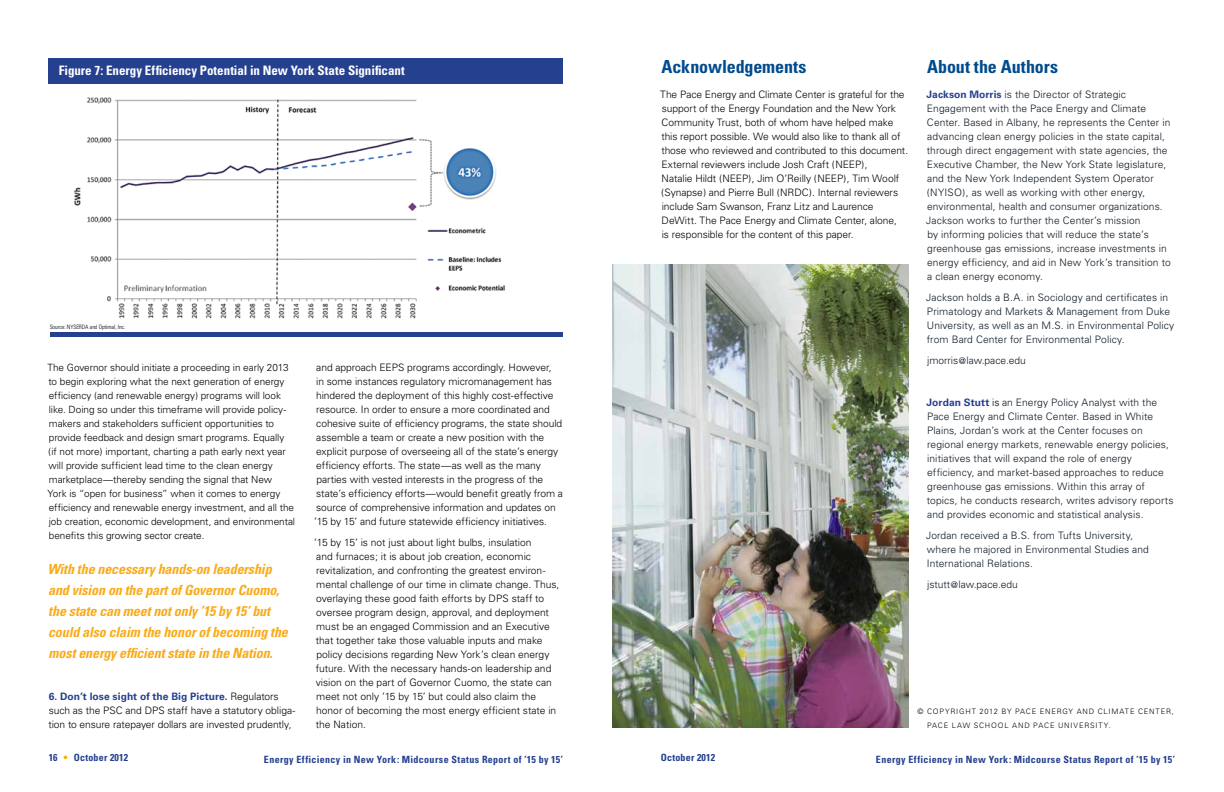
<style>
.page{position:relative;width:1224px;height:792px;background:#fff}
.page>*{position:absolute;margin:0;border:0;box-sizing:border-box;transform-origin:0 0}
.t1{font:700 condensed 18px "Univers";color:#004b8d}
.t2{font:italic 700 condensed 14px/21px "Univers";letter-spacing:-.01em;color:#f9ab1a}
.t3{font:700 condensed 13px "Univers";letter-spacing:-.005em;color:#fff}
.t4{font:300 10.2px/14px "Univers";letter-spacing:-.005em;color:#000}
.t5{font:300 10.2px/14px "Univers";letter-spacing:.01em;color:#0c1823}
.t6{font:300 10px/14px "Univers";letter-spacing:-.005em;color:#000}
.t7{font:700 condensed 10px "Univers";letter-spacing:.035em;color:#25408f}
.t8{font:300 7.5px "Univers";letter-spacing:.11em;color:#000}
.t9{font:300 condensed 6px "Univers";letter-spacing:-.01em;color:#000}
.s1{font-weight:700;color:#25408f}
.s2{font-size:9px}
.s3{color:#000}
.s4{color:#f9ab1a}
</style>
<div class="page">
<img style="left:74px;top:97px;width:431px;height:222px">
<div style="left:49px;top:58px;width:514px;height:26px;background:#25408f"></div>
<img style="left:612px;top:264px;width:297px;height:464px">
<hr style="left:50px;top:332px;width:512px;height:4px;background:#25408f">
<p class="t3" style="left:59px;top:62px;width:347px">Figure 7: Energy Efficiency Potential in New York State Significant</p>
<p class="t9" style="left:50px;top:323px;width:77px">Source: NYSERDA and Optimal, Inc.</p>
<p class="t6" style="left:47px;top:360px;width:249px">The Governor should initiate a proceeding in early 2013 to begin exploring what the next generation of energy efficiency (and renewable energy) programs will look like. Doing so under this timeframe will provide policy&shy;makers and stakeholders sufficient opportunities to provide feedback and design smart programs. Equally<br>(if not more) important, charting a path early next year will provide sufficient lead time to the clean energy marketplace—thereby sending the signal that New<br>York is “open for business” when it comes to energy efficiency and renewable energy investment, and all the job creation, economic development, and environmental benefits this growing sector create.</p>
<h2 class="t2" style="left:47px;top:558px;width:242px">With the necessary hands-on leadership and vision on the part of Governor Cuomo, the state can meet not only ’15 by 15’ but could also claim the honor of becoming the most energy efficient state in the Nation.</h2>
<p class="t4" style="left:48px;top:689px;width:248px"><span class="s1">6. Don’t lose sight of the Big Picture.</span> Regulators such as the PSC and DPS staff have a statutory obliga&shy;tion to ensure ratepayer dollars are invested prudently,</p>
<p class="t4" style="left:314px;top:360px;width:250px">and approach EEPS programs accordingly. However,<br>in some instances regulatory micromanagement has hindered the deployment of this highly cost-effective resource. In order to ensure a more coordinated and cohesive suite of efficiency programs, the state should assemble a team or create a new position with the explicit purpose of overseeing all of the state’s energy efficiency efforts. The state—as well as the many parties with vested interests in the progress of the state’s efficiency efforts—would benefit greatly from a source of comprehensive information and updates on ’15 by 15’ and future statewide efficiency initiatives.</p>
<p class="t4" style="left:314px;top:535px;width:247px">’15 by 15’ is not just about light bulbs, insulation<br>and furnaces; it is about job creation, economic revitalization, and confronting the greatest environ&shy;mental challenge of our time in climate change. Thus, overlaying these good faith efforts by DPS staff to oversee program design, approval, and deployment must be an engaged Commission and an Executive that together take those valuable inputs and make policy decisions regarding New York’s clean energy future. With the necessary hands-on leadership and vision on the part of Governor Cuomo, the state can meet not only ’15 by 15’ but could also claim the honor of becoming the most energy efficient state in the Nation.</p>
<h1 class="t1" style="left:662px;top:55px;width:147px">Acknowledgements</h1>
<p class="t4" style="left:660px;top:87px;width:249px">The Pace Energy and Climate Center is grateful for the support of the Energy Foundation and the New York Community Trust, both of whom have helped make this report possible. We would also like to thank all of those who reviewed and contributed to this document.<br>External reviewers include Josh Craft (NEEP),<br>Natalie Hildt (NEEP), Jim O’Reilly (NEEP), Tim Woolf (Synapse) and Pierre Bull (NRDC). Internal reviewers include Sam Swanson, Franz Litz and Laurence DeWitt. The Pace Energy and Climate Center, alone,<br>is responsible for the content of this paper.</p>
<h1 class="t1" style="left:927px;top:55px;width:133px">About the Authors</h1>
<p class="t5" style="left:926px;top:87px;width:246px"><span class="s1">Jackson Morris</span> is the Director of Strategic Engagement with the Pace Energy and Climate Center. Based in Albany, he represents the Center in advancing clean energy policies in the state capital, through direct engagement with state agencies, the Executive Chamber, the New York State legislature, and the New York Independent System Operator (NYISO), as well as working with other energy, environmental, health and consumer organizations.<br>Jackson works to further the Center’s mission<br>by informing policies that will reduce the state’s greenhouse gas emissions, increase investments in energy efficiency, and aid in New York’s transition to a clean energy economy.</p>
<p class="t5" style="left:926px;top:290px;width:250px">Jackson holds a B.A. in Sociology and certificates in Primatology and Markets &amp; Management from Duke University, as well as an M.S. in Environmental Policy from Bard Center for Environmental Policy.</p>
<p class="t5" style="left:927px;top:353px;width:100px">jmorris<span class="s2">@</span>law.pace.edu</p>
<p class="t5" style="left:927px;top:395px;width:248px"><span class="s1">Jordan Stutt</span> <span class="s3">is</span> an Energy Policy Analyst with the Pace Energy and Climate Center. Based in White Plains, Jordan’s work at the Center focuses on regional energy markets, renewable energy policies, initiatives that will expand the role of energy efficiency, and market-based approaches to reduce greenhouse gas emissions. Within this array of topics, he conducts research, writes advisory reports and provides economic and statistical analysis.</p>
<p class="t5" style="left:926px;top:528px;width:224px">Jordan received a B.S. from Tufts University, where he majored in Environmental Studies and<br>International Relations.</p>
<p class="t5" style="left:927px;top:577px;width:92px">jstutt<span class="s2">@</span>law.pace.edu</p>
<p class="t8" style="left:918px;top:707px;width:22px">© Copyright</p>
<p class="t8" style="left:979px;top:707px;width:48px">2012 by Pace</p>
<p class="t8" style="left:1040px;top:707px;width:12px">Energy</p>
<p class="t8" style="left:1077px;top:707px;width:7px">and</p>
<p class="t8" style="left:1098px;top:707px;width:12px">Climate</p>
<p class="t8" style="left:1138px;top:707px;width:12px">Center</p>
<p class="t8" style="left:1172px;top:707px;width:4px">,</p>
<p class="t8" style="left:927px;top:721px;width:12px">Pace</p>
<p class="t8" style="left:952px;top:721px;width:13px">Law</p>
<p class="t8" style="left:974px;top:721px;width:13px">School</p>
<p class="t8" style="left:1012px;top:721px;width:7px">and</p>
<p class="t8" style="left:1033px;top:721px;width:12px">Pace</p>
<p class="t8" style="left:1058px;top:721px;width:27px">University</p>
<p class="t8" style="left:1109px;top:721px;width:4px">.</p>
<p class="t7" style="left:49px;top:752px;width:81px">16 <span class="s4">•</span> October 2012</p>
<p class="t7" style="left:264px;top:753px;width:301px">Energy Efficiency in New York: Midcourse Status Report of ’15 by 15’</p>
<p class="t7" style="left:661px;top:752px;width:56px">October 2012</p>
<p class="t7" style="left:876px;top:753px;width:301px">Energy Efficiency in New York: Midcourse Status Report of ’15 by 15’</p>
</div>
